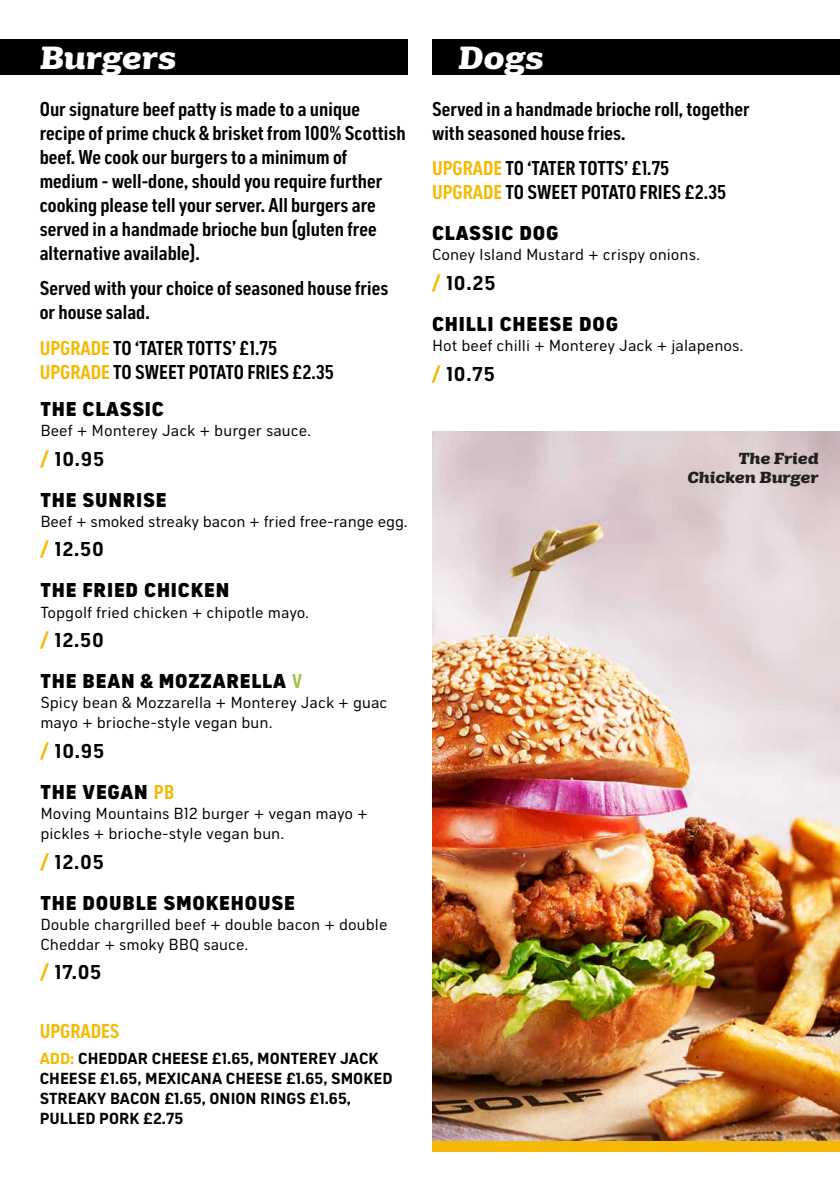
<style>
.page{position:relative;width:840px;height:1191px;background:#fff}
.page>*{position:absolute;margin:0;border:0;box-sizing:border-box;transform-origin:0 0}
.t1{font:italic 700 32px "Tee Line";color:#fff}
.t2{font:600 condensed 20px/24px "Shield Sans";color:#000}
.t3{font:900 20px/41px "Shield Sans";letter-spacing:.04em;color:#000}
.t4{font:700 20px "Shield Sans";letter-spacing:.04em;color:#000}
.t5{font:600 condensed 20px "Shield Sans";color:#f4b900}
.t6{font:16px/20px "Shield Sans";color:#000}
.t7{font:700 16px/20px "Shield Sans";color:#000}
.t8{font:italic 700 16px/19.2px "Tee Line";color:#241f21;text-align:right}
.s1{color:#f4b900}
.s2{font-weight:700;color:#f4b900}
.s3{font-weight:700}
.s4{font-weight:600;font-stretch:condensed;color:#9ac446}
.s5{font-weight:600;font-stretch:condensed;color:#f4b900}
</style>
<div class="page">
<div style="left:0;top:40px;width:408px;height:35px;background:#000"></div>
<div style="left:432px;top:40px;width:407px;height:35px;background:#000"></div>
<img style="left:432px;top:431px;width:407px;height:710px">
<div style="left:432px;top:1141px;width:407px;height:10px;background:#f4b900"></div>
<hr style="left:839px;top:40px;width:1px;height:35px;background:#000">
<h1 class="t1" style="left:40px;top:39px;width:137px">Burgers</h1>
<p class="t2" style="left:40px;top:96px;width:367px">Our signature beef patty is made to a unique recipe of prime chuck &amp; brisket from 100% Scottish beef. We cook our burgers to a minimum of medium - well-done, should you require further cooking please tell your server. All burgers are served in a handmade brioche bun (gluten free alternative available).</p>
<p class="t2" style="left:40px;top:276px;width:350px">Served with your choice of seasoned house fries or house salad.</p>
<p class="t2" style="left:40px;top:335px;width:295px"><span class="s1">UPGRADE</span> TO ‘TATER TOTTS’ £1.75<br><span class="s1">UPGRADE</span> TO SWEET POTATO FRIES £2.35</p>
<p class="t3" style="left:40px;top:388px;width:125px">THE CLASSIC</p>
<p class="t6" style="left:40px;top:420px;width:272px">Beef + Monterey Jack + burger sauce.</p>
<p class="t3" style="left:40px;top:437px;width:128px"><span class="s2">/</span> <span class="s3">10.95<br></span>THE SUNRISE</p>
<p class="t6" style="left:40px;top:511px;width:369px">Beef + smoked streaky bacon + fried free-range egg.</p>
<p class="t3" style="left:40px;top:528px;width:190px"><span class="s2">/</span> <span class="s3">12.50<br></span>THE FRIED CHICKEN</p>
<p class="t6" style="left:40px;top:601px;width:270px">Topgolf fried chicken + chipotle mayo.</p>
<p class="t3" style="left:40px;top:619px;width:263px"><span class="s2">/</span> <span class="s3">12.50<br></span>THE BEAN &amp; MOZZARELLA <span class="s4">V</span></p>
<p class="t6" style="left:40px;top:692px;width:348px">Spicy bean &amp; Mozzarella + Monterey Jack + guac mayo + brioche-style vegan bun.</p>
<p class="t3" style="left:40px;top:729px;width:135px"><span class="s2">/</span> <span class="s3">10.95<br></span>THE VEGAN <span class="s5">PB</span></p>
<p class="t6" style="left:40px;top:803px;width:329px">Moving Mountains B12 burger + vegan mayo + pickles + brioche-style vegan bun.</p>
<p class="t3" style="left:40px;top:840px;width:256px"><span class="s2">/</span> <span class="s3">12.05<br></span>THE DOUBLE SMOKEHOUSE</p>
<p class="t6" style="left:40px;top:913px;width:348px">Double chargrilled beef + double bacon + double<br>Cheddar + smoky BBQ sauce.</p>
<p class="t4" style="left:40px;top:960px;width:62px"><span class="s1">/</span> 17.05</p>
<p class="t5" style="left:40px;top:1019px;width:81px">UPGRADES</p>
<p class="t7" style="left:40px;top:1048px;width:354px"><span class="s1">ADD:</span> CHEDDAR CHEESE £1.65, MONTEREY JACK CHEESE £1.65, MEXICANA CHEESE £1.65, SMOKED STREAKY BACON £1.65, ONION RINGS £1.65, PULLED PORK £2.75</p>
<h1 class="t1" style="left:458px;top:39px;width:86px">Dogs</h1>
<p class="t2" style="left:432px;top:96px;width:319px">Served in a handmade brioche roll, together with seasoned house fries.</p>
<p class="t2" style="left:432px;top:156px;width:295px"><span class="s1">UPGRADE</span> TO ‘TATER TOTTS’ £1.75<br><span class="s1">UPGRADE</span> TO SWEET POTATO FRIES £2.35</p>
<p class="t3" style="left:432px;top:212px;width:128px">CLASSIC DOG</p>
<p class="t6" style="left:432px;top:244px;width:269px">Coney Island Mustard + crispy onions.</p>
<p class="t3" style="left:432px;top:262px;width:187px"><span class="s2">/</span> <span class="s3">10.25<br></span>CHILLI CHEESE DOG</p>
<p class="t6" style="left:432px;top:335px;width:313px">Hot beef chilli + Monterey Jack + jalapenos.</p>
<p class="t4" style="left:432px;top:361px;width:64px"><span class="s1">/</span> 10.75</p>
<p class="t8" style="left:687px;top:449px;width:133px">The Fried<br>Chicken Burger</p>
</div>
